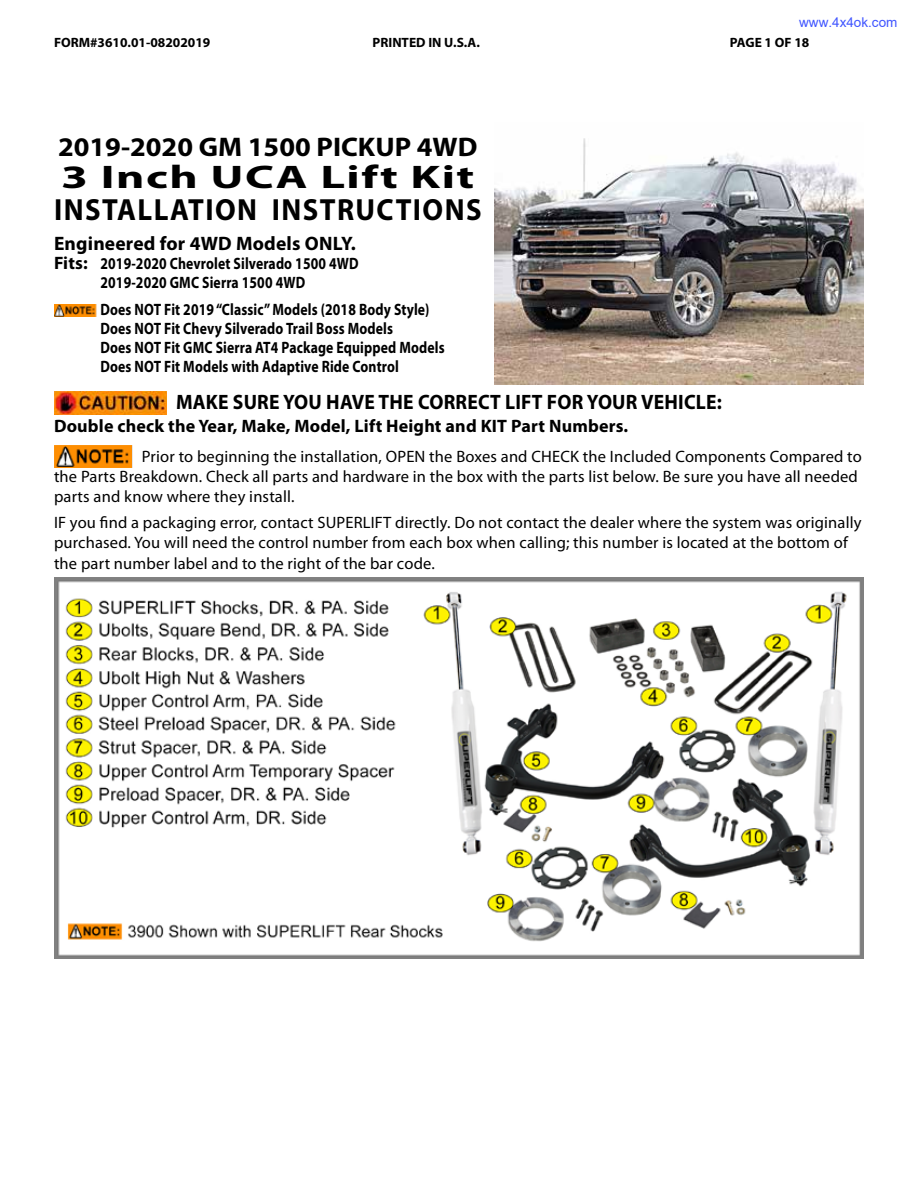
<style>
.page{position:relative;width:918px;height:1188px;background:#fff}
.page>*{position:absolute;margin:0;border:0;box-sizing:border-box;transform-origin:0 0}
.t1{font:700 32.7px "Myriad Pro";letter-spacing:.03em;color:#000;scale:1.48 1}
.t2{font:700 30.75px "Myriad Pro";letter-spacing:.05em;color:#000;scale:.94 1}
.t3{font:700 27px "Myriad Pro";color:#000;scale:1.05 1}
.t4{font:700 20.85px "Myriad Pro";letter-spacing:.01em;color:#000;scale:.94 1}
.t5{font:700 19.5px "Myriad Pro";letter-spacing:.01em;color:#000}
.t6{font:700 18px "Myriad Pro";letter-spacing:.01em;color:#000}
.t7{font:16.5px/19.8px "Myriad Pro";letter-spacing:.01em;color:#000}
.t8{font:700 16.5px/18.9px "Myriad Pro";letter-spacing:.01em;color:#000;text-align:center;scale:.83 1}
.t9{font:700 13.5px "Myriad Pro";color:#000}
.t10{font:13.5px "Arial";color:#4055ff}
.s1{font-size:18px}
</style>
<div class="page">
<img style="left:494px;top:138px;width:370px;height:246px">
<img style="left:54px;top:392px;width:112px;height:22px">
<img style="left:54px;top:446px;width:79px;height:22px">
<img style="left:54px;top:305px;width:42px;height:12px">
<img style="left:54px;top:578px;width:810px;height:380px">
<p class="t10" style="left:799px;top:13px;width:100px">www.4x4ok.com</p>
<p class="t9" style="left:54px;top:35px;width:158px">FORM#3610.01-08202019</p>
<p class="t9" style="left:373px;top:35px;width:109px">PRINTED IN U.S.A.</p>
<p class="t9" style="left:730px;top:35px;width:81px">PAGE 1 OF 18</p>
<h3 class="t3" style="left:58px;top:132px;width:401px">2019-2020 GM 1500 PICKUP 4WD</h3>
<h1 class="t1" style="left:61px;top:159px;width:281px">3 Inch UCA Lift Kit</h1>
<h2 class="t2" style="left:54px;top:193px;width:456px">INSTALLATION INSTRUCTIONS</h2>
<p class="t5" style="left:54px;top:233px;width:303px">Engineered for 4WD Models ONLY.</p>
<p class="t8" style="left:54px;top:255px;width:369px"><span class="s1">Fits:</span> 2019-2020 Chevrolet Silverado 1500 4WD<br>2019-2020 GMC Sierra 1500 4WD</p>
<p class="t8" style="left:100px;top:300px;width:416px;text-align:left">Does NOT Fit 2019 “Classic” Models (2018 Body Style)<br>Does NOT Fit Chevy Silverado Trail Boss Models<br>Does NOT Fit GMC Sierra AT4 Package Equipped Models Does NOT Fit Models with Adaptive Ride Control</p>
<p class="t4" style="left:176px;top:390px;width:582px">MAKE SURE YOU HAVE THE CORRECT LIFT FOR YOUR VEHICLE:</p>
<p class="t6" style="left:54px;top:416px;width:576px">Double check the Year, Make, Model, Lift Height and KIT Part Numbers.</p>
<p class="t7" style="left:54px;top:447px;width:809px;text-indent:88px">Prior to beginning the installation, OPEN the Boxes and CHECK the Included Components Compared to the Parts Breakdown. Check all parts and hardware in the box with the parts list below. Be sure you have all needed parts and know where they install.</p>
<p class="t7" style="left:54px;top:513px;width:809px">IF you find a packaging error, contact SUPERLIFT directly. Do not contact the dealer where the system was originally purchased. You will need the control number from each box when calling; this number is located at the bottom of</p>
<p class="t7" style="left:54px;top:554px;width:382px">the part number label and to the right of the bar code.</p>
</div>
